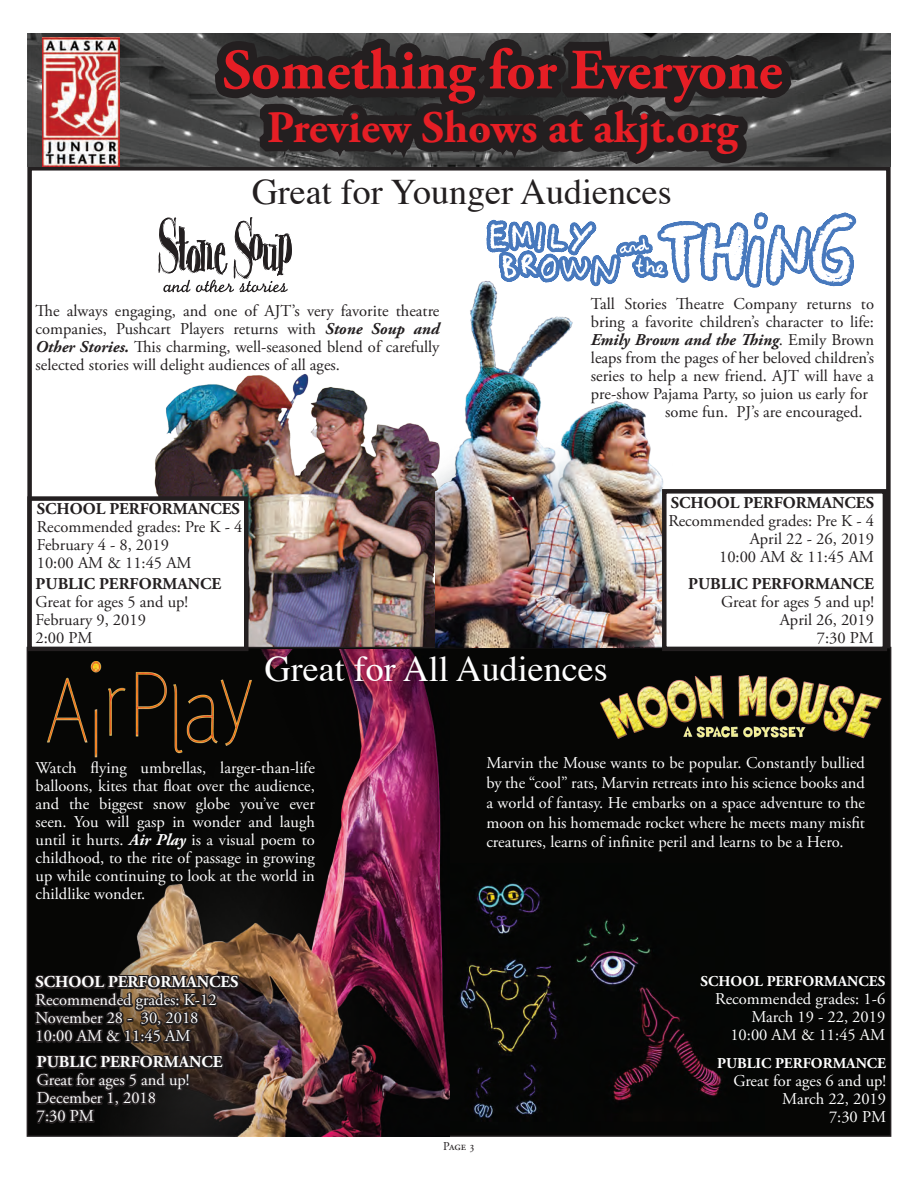
<style>
.page{position:relative;width:918px;height:1188px;background:#fff}
.page>*{position:absolute;margin:0;border:0;box-sizing:border-box;transform-origin:0 0}
.t1{font:700 57px "Adobe Garamond Pro";color:#e61e25}
.t2{font:700 45px "Adobe Garamond Pro";color:#e61e25}
.t3{font:36px "Times";color:#231f20}
.t4{font:36px "Times";color:#fff}
.t5{font:16.5px/18px "Adobe Garamond Pro";color:#fff;text-align:justify}
.t6{font:16.5px/18px "Adobe Garamond Pro";color:#231f20}
.t7{font:700 16.5px "Adobe Garamond Pro";color:#231f20}
.t8{font:700 16.5px "Adobe Garamond Pro";color:#fff}
.t9{font:italic 700 16.5px "Adobe Garamond Pro";color:#231f20}
.t10{font:700 15px "Adobe Garamond Pro";color:#fff}
.t11{font:12px "Adobe Garamond Pro";color:#231f20}
.s1{font-weight:700;font-style:italic}
.s2{font-weight:400;font-style:normal}
</style>
<div class="page">
<img style="left:154px;top:374px;width:281px;height:273px">
<svg style="left:158px;top:217px;width:134px;height:75px"></svg>
<svg style="left:486px;top:212px;width:371px;height:76px"></svg>
<img style="left:27px;top:33px;width:864px;height:133px">
<svg style="left:206px;top:33px;width:594px;height:138px;background:#353333"></svg>
<img style="left:42px;top:38px;width:77px;height:128px">
<div style="left:27px;top:648px;width:864px;height:488px;background:#060605"></div>
<img style="left:47px;top:661px;width:54px;height:97px">
<img style="left:600px;top:675px;width:282px;height:64px">
<img style="left:435px;top:255px;width:266px;height:393px">
<div style="left:30px;top:499px;width:216px;height:150px;background:#fff"></div>
<div style="left:27px;top:496px;width:222px;height:155px;border:4px solid #231f20"></div>
<div style="left:664px;top:491px;width:221px;height:158px;background:#fff"></div>
<div style="left:662px;top:489px;width:225px;height:162px;border:4px solid #231f20"></div>
<img style="left:101px;top:650px;width:349px;height:486px">
<svg style="left:33px;top:825px;width:208px;height:312px"></svg>
<img style="left:459px;top:883px;width:263px;height:238px">
<h1 class="t1" style="left:223px;top:37px;width:561px">Something for Everyone</h1>
<h2 class="t2" style="left:267px;top:102px;width:472px">Preview Shows at akjt.org</h2>
<h3 class="t3" style="left:252px;top:159px;width:421px">Great for Younger Audiences</h3>
<p class="t6" style="left:36px;top:302px;width:405px;text-align:justify">The always engaging, and one of AJT’s very favorite theatre companies, Pushcart Players returns with <span class="s1">Stone Soup and Other Stories.</span> This charming, well-seasoned blend of carefully selected stories will delight audiences of all ages.</p>
<p class="t6" style="left:591px;top:295px;width:285px">Tall Stories Theatre Company returns to</p>
<p class="t6" style="left:591px;top:313px;width:285px">bring a favorite children’s character to life:</p>
<p class="t9" style="left:591px;top:330px;width:285px">Emily Brown and the Thing<span class="s2">. Emily Brown</span></p>
<p class="t6" style="left:591px;top:349px;width:285px">leaps from the pages of her beloved children’s</p>
<p class="t6" style="left:591px;top:367px;width:285px">series to help a new friend. AJT will have a</p>
<p class="t6" style="left:591px;top:385px;width:279px">pre-show Pajama Party, so juion us early for</p>
<p class="t6" style="left:665px;top:403px;width:199px">some fun. PJ’s are encouraged.</p>
<p class="t7" style="left:37px;top:499px;width:205px">SCHOOL PERFORMANCES</p>
<p class="t6" style="left:37px;top:518px;width:207px">Recommended grades: Pre K - 4<br>February 4 - 8, 2019<br>10:00 AM &amp; 11:45 AM</p>
<p class="t7" style="left:36px;top:574px;width:187px">PUBLIC PERFORMANCE</p>
<p class="t6" style="left:36px;top:593px;width:154px">Great for ages 5 and up!<br>February 9, 2019<br>2:00 PM</p>
<h3 class="t4" style="left:265px;top:636px;width:344px">Great for All Audiences</h3>
<p class="t7" style="left:671px;top:493px;width:205px">SCHOOL PERFORMANCES</p>
<p class="t6" style="left:668px;top:513px;width:207px;text-align:right">Recommended grades: Pre K - 4<br>April 22 - 26, 2019<br>10:00 AM &amp; 11:45 AM</p>
<p class="t7" style="left:688px;top:574px;width:187px">PUBLIC PERFORMANCE</p>
<p class="t6" style="left:721px;top:593px;width:154px;text-align:right">Great for ages 5 and up!<br>April 26, 2019<br>7:30 PM</p>
<p class="t5" style="left:36px;top:760px;width:281px">Watch flying umbrellas, larger-than-life balloons, kites that float over the audience, and the biggest snow globe you’ve ever seen. You will gasp in wonder and laugh until it hurts. <span class="s1">Air Play</span> is a visual poem to childhood, to the rite of passage in growing up while continuing to look at the world in childlike wonder.</p>
<p class="t8" style="left:36px;top:973px;width:205px">SCHOOL PERFORMANCES</p>
<p class="t5" style="left:36px;top:992px;width:183px;text-align:left">Recommended grades: K-12<br>November 28 - 30, 2018<br>10:00 AM &amp; 11:45 AM</p>
<p class="t8" style="left:37px;top:1053px;width:187px">PUBLIC PERFORMANCE</p>
<p class="t5" style="left:37px;top:1072px;width:154px;text-align:left">Great for ages 5 and up!<br>December 1, 2018<br>7:30 PM</p>
<p class="t5" style="left:486px;top:754px;width:380px;line-height:19.8px">Marvin the Mouse wants to be popular. Constantly bullied by the “cool” rats, Marvin retreats into his science books and a world of fantasy. He embarks on a space adventure to the moon on his homemade rocket where he meets many misfit creatures, learns of infinite peril and learns to be a Hero.</p>
<p class="t11" style="left:443px;top:1139px;width:33px">Page 3</p>
<p class="t10" style="left:701px;top:973px;width:186px">SCHOOL PERFORMANCES</p>
<p class="t5" style="left:715px;top:991px;width:172px;text-align:right">Recommended grades: 1-6<br>March 19 - 22, 2019<br>10:00 AM &amp; 11:45 AM</p>
<p class="t10" style="left:717px;top:1054px;width:170px">PUBLIC PERFORMANCE</p>
<p class="t5" style="left:733px;top:1072px;width:154px;text-align:right">Great for ages 6 and up!<br>March 22, 2019<br>7:30 PM</p>
</div>
